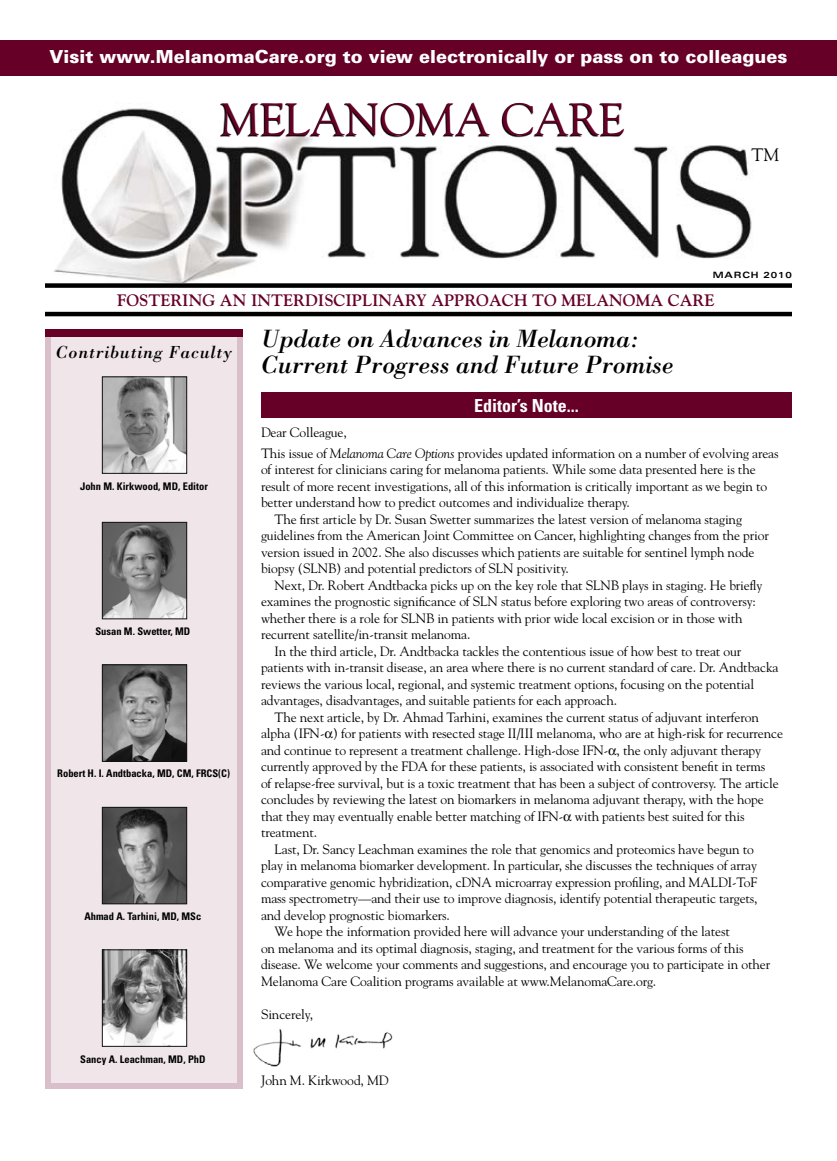
<style>
.page{position:relative;width:837px;height:1161px;background:#fff}
.page>*{position:absolute;margin:0;border:0;box-sizing:border-box;transform-origin:0 0}
.t1{font:45px "Goudy";color:#660027}
.t2{font:italic 25.8px/25.8px "Bodoni";letter-spacing:-.01em;color:#000}
.t3{font:900 18px "Univers LT Std";color:#fff}
.t4{font:italic 18px "Bodoni";letter-spacing:.04em;color:#000}
.t5{font:700 condensed 18px "Univers LT Std";color:#fff}
.t6{font:18px "Goudy";color:#000}
.t7{font:700 16.5px "Goudy";color:#660027}
.t8{font:13.5px/21px "Goudy";letter-spacing:-.01em;color:#000}
.t9{font:700 expanded 12px "Univers";letter-spacing:.1em;color:#000}
.t10{font:700 condensed 10.5px "Univers LT Std";color:#000}
.t11{font:700 expanded 8.7px "Univers";color:#000}
.s1{font-style:italic}
</style>
<div class="page">
<div style="left:0;top:40px;width:837px;height:36px;background:#660027"></div>
<div style="left:261px;top:393px;width:531px;height:25px;background:#660027"></div>
<div style="left:45px;top:283px;width:747px;height:5px;background:#000"></div>
<hr style="left:45px;top:312px;width:747px;height:4px;background:#000">
<div style="left:48px;top:333px;width:192px;height:753px;background:#f0e6e9"></div>
<div style="left:45px;top:330px;width:198px;height:759px;border:6px solid #d9bfc9"></div>
<div style="left:45px;top:330px;width:198px;height:7px;background:#660027"></div>
<img style="left:104px;top:379px;width:81px;height:93px">
<div style="left:102px;top:377px;width:85px;height:97px;border:1px solid #0f130e"></div>
<img style="left:104px;top:524px;width:81px;height:93px">
<div style="left:102px;top:522px;width:85px;height:97px;border:1px solid #0f130e"></div>
<img style="left:104px;top:809px;width:81px;height:93px">
<div style="left:102px;top:807px;width:85px;height:97px;border:1px solid #0f130e"></div>
<img style="left:104px;top:667px;width:81px;height:93px">
<div style="left:102px;top:665px;width:85px;height:97px;border:1px solid #0f130e"></div>
<img style="left:104px;top:952px;width:81px;height:93px">
<div style="left:102px;top:950px;width:85px;height:97px;border:1px solid #0f130e"></div>
<img style="left:253px;top:1028px;width:140px;height:39px">
<img style="left:54px;top:103px;width:698px;height:180px">
<svg style="left:221px;top:103px;width:459px;height:58px"></svg>
<h3 class="t3" style="left:49px;top:45px;width:740px">Visit www.MelanomaCare.org to view electronically or pass on to colleagues</h3>
<h1 class="t1" style="left:220px;top:91px;width:405px">MELANOMA CARE</h1>
<h3 class="t6" style="left:752px;top:143px;width:30px">TM</h3>
<p class="t9" style="left:683px;top:262px;width:111px">MARCH 2010</p>
<p class="t11" style="left:713px;top:270px;width:10px">MARCH</p>
<p class="t11" style="left:764px;top:270px;width:30px">2010</p>
<p class="t7" style="left:117px;top:291px;width:599px">FOSTERING AN INTERDISCIPLINARY APPROACH TO MELANOMA CARE</p>
<h3 class="t4" style="left:56px;top:341px;width:178px">Contributing Faculty</h3>
<p class="t10" style="left:80px;top:480px;width:129px">John M. Kirkwood, MD, Editor</p>
<p class="t10" style="left:95px;top:625px;width:97px">Susan M. Swetter, MD</p>
<p class="t10" style="left:57px;top:767px;width:174px">Robert H. I. Andtbacka, MD, CM, FRCS(C)</p>
<p class="t10" style="left:84px;top:909px;width:119px">Ahmad A. Tarhini, MD, MSc</p>
<p class="t10" style="left:80px;top:1053px;width:127px">Sancy A. Leachman, MD, PhD</p>
<h2 class="t2" style="left:261px;top:325px;width:414px">Update on Advances in Melanoma:<br>Current Progress and Future Promise</h2>
<h3 class="t5" style="left:474px;top:394px;width:106px">Editor’s Note...</h3>
<p class="t8" style="left:261px;top:421px;width:519px">Dear Colleague,<br>This issue of <span class="s1">Melanoma Care Options</span> provides updated information on a number of evolving areas</p>
<p class="t8" style="left:261px;top:459px;width:496px">of interest for clinicians caring for melanoma patients. While some data presented here is the</p>
<p class="t8" style="left:261px;top:475px;width:508px">result of more recent investigations, all of this information is critically important as we begin to</p>
<p class="t8" style="left:261px;top:492px;width:370px">better understand how to predict outcomes and individualize therapy.</p>
<p class="t8" style="left:274px;top:508px;width:469px">The first article by Dr. Susan Swetter summarizes the latest version of melanoma staging</p>
<p class="t8" style="left:261px;top:525px;width:509px">guidelines from the American Joint Committee on Cancer, highlighting changes from the prior</p>
<p class="t8" style="left:261px;top:541px;width:495px">version issued in 2002. She also discusses which patients are suitable for sentinel lymph node</p>
<p class="t8" style="left:261px;top:558px;width:309px">biopsy (SLNB) and potential predictors of SLN positivity.</p>
<p class="t8" style="left:274px;top:574px;width:489px">Next, Dr. Robert Andtbacka picks up on the key role that SLNB plays in staging. He briefly</p>
<p class="t8" style="left:261px;top:591px;width:496px">examines the prognostic significance of SLN status before exploring two areas of controversy:</p>
<p class="t8" style="left:261px;top:607px;width:483px">whether there is a role for SLNB in patients with prior wide local excision or in those with</p>
<p class="t8" style="left:261px;top:624px;width:211px">recurrent satellite/in-transit melanoma.</p>
<p class="t8" style="left:274px;top:640px;width:468px">In the third article, Dr. Andtbacka tackles the contentious issue of how best to treat our</p>
<p class="t8" style="left:261px;top:657px;width:519px">patients with in-transit disease, an area where there is no current standard of care. Dr. Andtbacka</p>
<p class="t8" style="left:261px;top:673px;width:495px">reviews the various local, regional, and systemic treatment options, focusing on the potential</p>
<p class="t8" style="left:261px;top:690px;width:358px">advantages, disadvantages, and suitable patients for each approach.</p>
<p class="t8" style="left:274px;top:706px;width:486px">The next article, by Dr. Ahmad Tarhini, examines the current status of adjuvant interferon</p>
<p class="t8" style="left:261px;top:723px;width:524px">alpha (IFN- ) for patients with resected stage II/III melanoma, who are at high-risk for recurrence</p>
<p class="t8" style="left:261px;top:739px;width:502px">and continue to represent a treatment challenge. High-dose IFN- , the only adjuvant therapy</p>
<p class="t8" style="left:261px;top:756px;width:506px">currently approved by the FDA for these patients, is associated with consistent benefit in terms</p>
<p class="t8" style="left:261px;top:772px;width:519px">of relapse-free survival, but is a toxic treatment that has been a subject of controversy. The article</p>
<p class="t8" style="left:261px;top:789px;width:504px">concludes by reviewing the latest on biomarkers in melanoma adjuvant therapy, with the hope</p>
<p class="t8" style="left:261px;top:805px;width:485px">that they may eventually enable better matching of IFN- with patients best suited for this</p>
<p class="t8" style="left:261px;top:822px;width:58px">treatment.</p>
<p class="t8" style="left:274px;top:838px;width:481px">Last, Dr. Sancy Leachman examines the role that genomics and proteomics have begun to</p>
<p class="t8" style="left:261px;top:855px;width:498px">play in melanoma biomarker development. In particular, she discusses the techniques of array</p>
<p class="t8" style="left:261px;top:871px;width:498px">comparative genomic hybridization, cDNA microarray expression profiling, and MALDI-ToF</p>
<p class="t8" style="left:261px;top:888px;width:498px">mass spectrometry—and their use to improve diagnosis, identify potential therapeutic targets,</p>
<p class="t8" style="left:261px;top:904px;width:190px">and develop prognostic biomarkers.</p>
<p class="t8" style="left:274px;top:921px;width:457px">We hope the information provided here will advance your understanding of the latest</p>
<p class="t8" style="left:261px;top:937px;width:484px">on melanoma and its optimal diagnosis, staging, and treatment for the various forms of this</p>
<p class="t8" style="left:261px;top:954px;width:511px">disease. We welcome your comments and suggestions, and encourage you to participate in other</p>
<p class="t8" style="left:261px;top:970px;width:397px">Melanoma Care Coalition programs available at www.MelanomaCare.org.</p>
<p class="t8" style="left:261px;top:1003px;width:54px">Sincerely,</p>
<p class="t8" style="left:261px;top:1069px;width:129px">John M. Kirkwood, MD</p>
</div>
